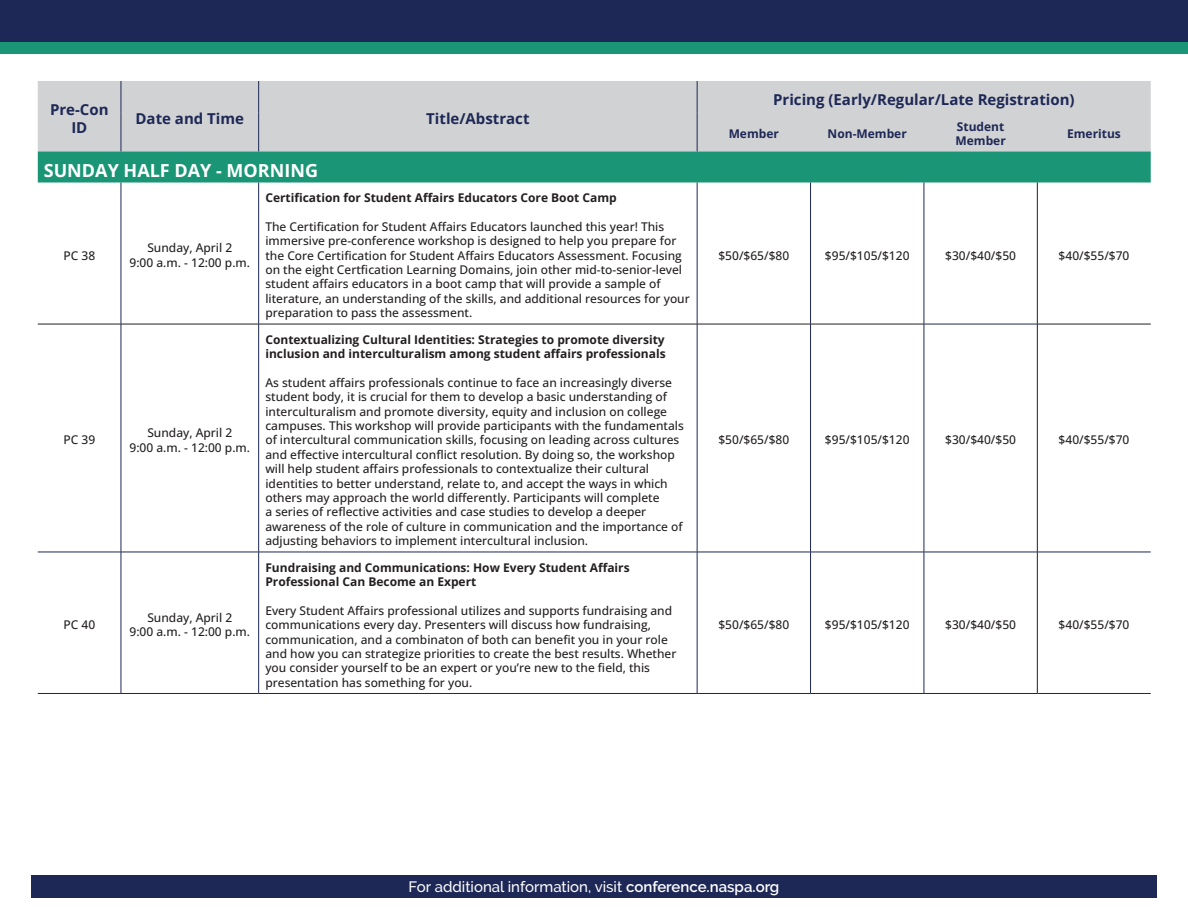
<style>
.page{position:relative;width:1188px;height:918px;background:#fff}
.page>*{position:absolute;margin:0;border:0;box-sizing:border-box;transform-origin:0 0}
.t1{font:700 18px "Open Sans";color:#fff}
.t2{font:700 15px "Open Sans";color:#1e2856}
.t3{font:500 15px "Raleway";color:#fff}
.t4{font:500 12px/14.4px "Open Sans";color:#231f20}
.t5{font:700 12px/14.4px "Open Sans";color:#231f20}
.t6{font:700 12px "Open Sans";color:#1e2856}
.s1{font-weight:600}
</style>
<div class="page">
<div style="left:31px;top:876px;width:1126px;height:22px;background:#1e2856"></div>
<div style="left:0;top:0;width:1188px;height:42px;background:#1e2856"></div>
<div style="left:0;top:42px;width:1188px;height:12px;background:#1a9575"></div>
<div style="left:38px;top:81px;width:1113px;height:70px;background:#d1d2d4"></div>
<div style="left:38px;top:151px;width:1113px;height:32px;background:#1a9575"></div>
<hr style="left:121px;top:81px;width:1px;height:31px;background:#1e2856">
<hr style="left:258px;top:81px;width:1px;height:31px;background:#1e2856">
<hr style="left:697px;top:81px;width:1px;height:31px;background:#1e2856">
<hr style="left:121px;top:112px;width:1px;height:39px;background:#1e2856">
<hr style="left:258px;top:112px;width:1px;height:39px;background:#1e2856">
<hr style="left:697px;top:112px;width:1px;height:39px;background:#1e2856">
<hr style="left:121px;top:183px;width:1px;height:141px;background:#1e2856">
<hr style="left:258px;top:183px;width:1px;height:141px;background:#1e2856">
<hr style="left:697px;top:183px;width:1px;height:141px;background:#1e2856">
<hr style="left:810px;top:183px;width:1px;height:141px;background:#1e2856">
<hr style="left:924px;top:183px;width:1px;height:141px;background:#1e2856">
<hr style="left:121px;top:324px;width:1px;height:228px;background:#1e2856">
<hr style="left:258px;top:324px;width:1px;height:228px;background:#1e2856">
<hr style="left:697px;top:324px;width:1px;height:228px;background:#1e2856">
<hr style="left:810px;top:324px;width:1px;height:228px;background:#1e2856">
<hr style="left:924px;top:324px;width:1px;height:228px;background:#1e2856">
<hr style="left:121px;top:552px;width:1px;height:141px;background:#1e2856">
<hr style="left:258px;top:552px;width:1px;height:141px;background:#1e2856">
<hr style="left:697px;top:552px;width:1px;height:141px;background:#1e2856">
<hr style="left:810px;top:552px;width:1px;height:141px;background:#1e2856">
<hr style="left:924px;top:552px;width:1px;height:141px;background:#1e2856">
<hr style="left:1037px;top:183px;width:1px;height:141px;background:#231f20">
<hr style="left:38px;top:324px;width:83px;height:1px;background:#231f20">
<hr style="left:121px;top:324px;width:138px;height:1px;background:#231f20">
<hr style="left:259px;top:324px;width:438px;height:1px;background:#231f20">
<hr style="left:697px;top:324px;width:114px;height:1px;background:#231f20">
<hr style="left:811px;top:324px;width:113px;height:1px;background:#231f20">
<hr style="left:1037px;top:324px;width:114px;height:1px;background:#231f20">
<hr style="left:1037px;top:324px;width:1px;height:228px;background:#231f20">
<hr style="left:1037px;top:552px;width:1px;height:141px;background:#231f20">
<hr style="left:924px;top:324px;width:113px;height:1px;background:#1e2856">
<hr style="left:38px;top:693px;width:83px;height:1px;background:#1e2856">
<hr style="left:121px;top:693px;width:138px;height:1px;background:#1e2856">
<hr style="left:259px;top:693px;width:438px;height:1px;background:#1e2856">
<hr style="left:697px;top:693px;width:114px;height:1px;background:#1e2856">
<hr style="left:811px;top:693px;width:113px;height:1px;background:#1e2856">
<hr style="left:924px;top:693px;width:113px;height:1px;background:#1e2856">
<hr style="left:1037px;top:693px;width:114px;height:1px;background:#1e2856">
<hr style="left:38px;top:552px;width:83px;height:1px;background:#1e2856">
<hr style="left:121px;top:552px;width:138px;height:1px;background:#1e2856">
<hr style="left:259px;top:552px;width:438px;height:1px;background:#1e2856">
<hr style="left:697px;top:552px;width:114px;height:1px;background:#1e2856">
<hr style="left:811px;top:552px;width:113px;height:1px;background:#1e2856">
<hr style="left:924px;top:552px;width:113px;height:1px;background:#1e2856">
<hr style="left:1037px;top:552px;width:114px;height:1px;background:#1e2856">
<p class="t2" style="left:50px;top:100px;width:60px">Pre-Con</p>
<p class="t2" style="left:71px;top:118px;width:18px">ID</p>
<p class="t2" style="left:136px;top:109px;width:110px">Date and Time</p>
<p class="t2" style="left:426px;top:109px;width:105px">Title/Abstract</p>
<p class="t1" style="left:44px;top:158px;width:276px">SUNDAY HALF DAY - MORNING</p>
<p class="t4" style="left:64px;top:248px;width:33px">PC 38</p>
<p class="t4" style="left:64px;top:433px;width:33px">PC 39</p>
<p class="t4" style="left:64px;top:617px;width:33px">PC 40</p>
<p class="t4" style="left:147px;top:241px;width:86px">Sunday, April 2</p>
<p class="t4" style="left:130px;top:255px;width:122px">9:00 a.m. - 12:00 p.m.</p>
<p class="t4" style="left:147px;top:425px;width:86px">Sunday, April 2</p>
<p class="t4" style="left:130px;top:440px;width:122px">9:00 a.m. - 12:00 p.m.</p>
<p class="t4" style="left:147px;top:610px;width:86px">Sunday, April 2</p>
<p class="t4" style="left:130px;top:624px;width:122px">9:00 a.m. - 12:00 p.m.</p>
<p class="t5" style="left:265px;top:190px;width:353px">Certification for Student Affairs Educators Core Boot Camp</p>
<p class="t4" style="left:265px;top:219px;width:426px">The Certification for Student Affairs Educators launched this year! This immersive pre-conference workshop is designed to help you prepare for the Core Certification for Student Affairs Educators Assessment. Focusing on the eight Certfication Learning Domains, join other mid-to-senior-level student affairs educators in a boot camp that will provide a sample of literature, an understanding of the skills, and additional resources for your preparation to pass the assessment.</p>
<p class="t5" style="left:265px;top:332px;width:402px">Contextualizing Cultural Identities: Strategies to promote diversity inclusion and interculturalism among student affairs professionals</p>
<p class="t4" style="left:265px;top:375px;width:420px">As student affairs professionals continue to face an increasingly diverse student body, it is crucial for them to develop a basic understanding of interculturalism and promote diversity, equity and inclusion on college campuses. This workshop will provide participants with the fundamentals of intercultural communication skills, focusing on leading across cultures and effective intercultural conflict resolution. By doing so, the workshop will help student affairs professionals to contextualize their cultural identities to better understand, relate to, and accept the ways in which others may approach the world differently. Participants will complete<br>a series of reflective activities and case studies to develop a deeper awareness of the role of culture in communication and the importance of adjusting behaviors to implement intercultural inclusion.</p>
<p class="t5" style="left:265px;top:560px;width:366px">Fundraising and Communications: How Every Student Affairs<br>Professional Can Become an Expert</p>
<p class="t4" style="left:265px;top:603px;width:413px">Every Student Affairs professional utilizes and supports fundraising and communications every day. Presenters will discuss how fundraising, communication, and a combinaton of both can benefit you in your role and how you can strategize priorities to create the best results. Whether you consider yourself to be an expert or you’re new to the field, this presentation has something for you.</p>
<p class="t2" style="left:773px;top:89px;width:303px">Pricing (Early/Regular/Late Registration)</p>
<p class="t6" style="left:729px;top:126px;width:52px">Member</p>
<p class="t6" style="left:828px;top:126px;width:81px">Non-Member</p>
<p class="t6" style="left:957px;top:118px;width:49px">Student</p>
<p class="t6" style="left:955px;top:133px;width:52px">Member</p>
<p class="t6" style="left:1067px;top:126px;width:55px">Emeritus</p>
<p class="t4" style="left:718px;top:248px;width:72px">$50/$65/$80</p>
<p class="t4" style="left:825px;top:248px;width:86px">$95/$105/$120</p>
<p class="t4" style="left:945px;top:248px;width:72px">$30/$40/$50</p>
<p class="t4" style="left:1059px;top:248px;width:72px">$40/$55/$70</p>
<p class="t4" style="left:718px;top:433px;width:72px">$50/$65/$80</p>
<p class="t4" style="left:825px;top:433px;width:86px">$95/$105/$120</p>
<p class="t4" style="left:945px;top:433px;width:72px">$30/$40/$50</p>
<p class="t4" style="left:1059px;top:433px;width:72px">$40/$55/$70</p>
<p class="t4" style="left:718px;top:617px;width:72px">$50/$65/$80</p>
<p class="t4" style="left:825px;top:617px;width:86px">$95/$105/$120</p>
<p class="t4" style="left:945px;top:617px;width:72px">$30/$40/$50</p>
<p class="t4" style="left:1059px;top:617px;width:72px">$40/$55/$70</p>
<p class="t3" style="left:409px;top:879px;width:372px">For additional information, visit <span class="s1">conference.naspa.org</span></p>
</div>
